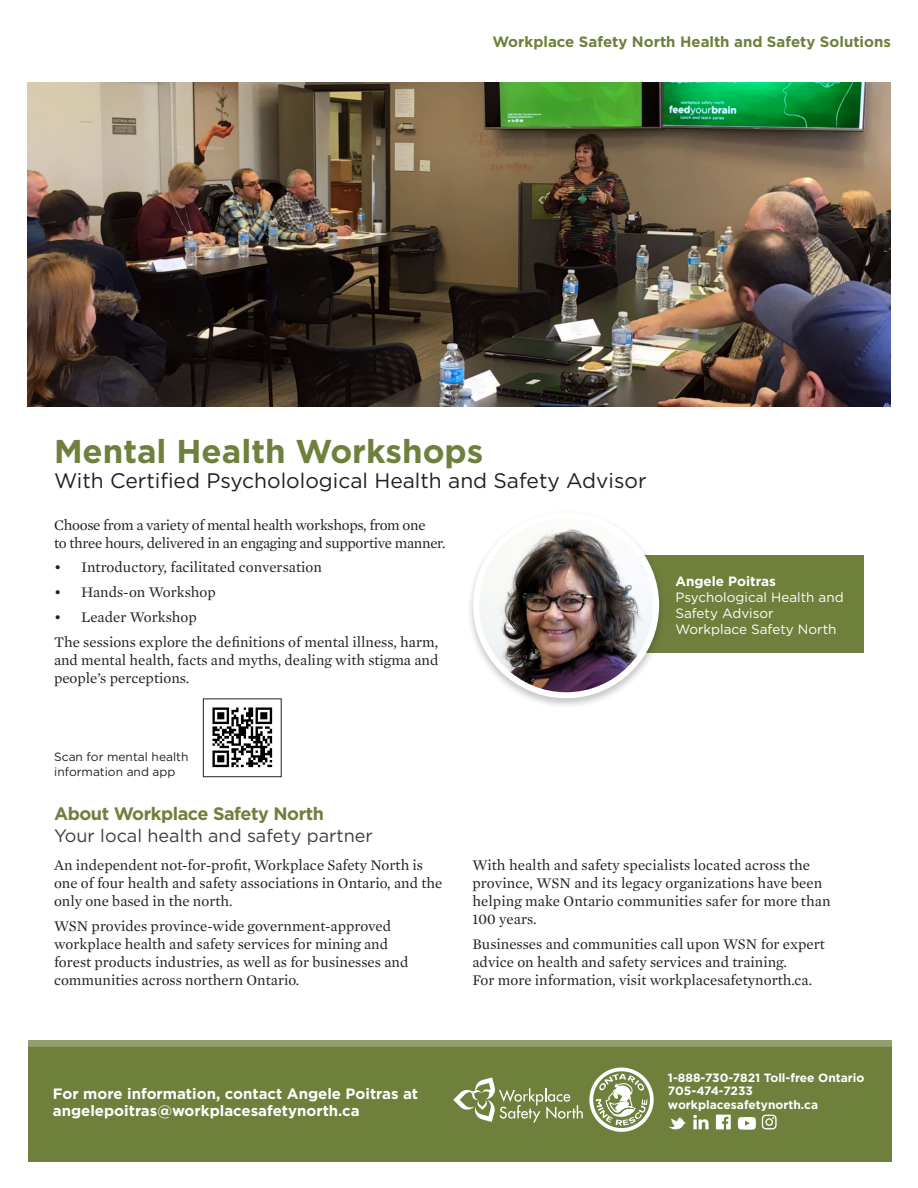
<style>
.page{position:relative;width:918px;height:1188px;background:#fff}
.page>*{position:absolute;margin:0;border:0;box-sizing:border-box;transform-origin:0 0}
.t1{font:700 33px "Gotham";color:#6f803d}
.t2{font:21px "Gotham";color:#231f20}
.t3{font:18px "Gotham";color:#3e3e3f}
.t4{font:700 18px "Gotham";letter-spacing:-.025em;color:#6f803d}
.t5{font:15px/18px "Mercury Text G1";color:#231f20}
.t6{font:15px/18px "Mercury Text G1";letter-spacing:-.02em;color:#231f20}
.t7{font:700 15px "Gotham";color:#fff}
.t8{font:700 15px "Gotham";color:#6f803d}
.t9{font:13.5px/16.2px "Gotham";color:#fff}
.t10{font:700 13.5px "Gotham";color:#fff}
.t11{font:700 12px/13.5px "Gotham";color:#fff}
.t12{font:12px/14.4px "Gotham";color:#231f20}
</style>
<div class="page">
<div style="left:554px;top:556px;width:310px;height:97px;background:#6f803d"></div>
<img style="left:27px;top:83px;width:864px;height:324px">
<div style="left:466px;top:510px;width:200px;height:200px;background:#231f20;opacity:.25"></div>
<img style="left:476px;top:515px;width:180px;height:180px;border-radius:90px">
<div style="left:473px;top:512px;width:186px;height:186px;border:6px solid #fff;border-radius:50%"></div>
<img style="left:212px;top:707px;width:61px;height:61px">
<div style="left:203px;top:698px;width:79px;height:79px;border:1px solid #231f20"></div>
<div style="left:28px;top:1040px;width:864px;height:122px;background:#6f803d"></div>
<svg style="left:28px;top:1040px;width:864px;height:7px;background:#909d6a"></svg>
<svg style="left:453px;top:1077px;width:130px;height:45px"></svg>
<svg style="left:589px;top:1068px;width:65px;height:64px"></svg>
<svg style="left:693px;top:1115px;width:16px;height:14px"></svg>
<svg style="left:668px;top:1117px;width:18px;height:13px"></svg>
<svg style="left:738px;top:1117px;width:18px;height:13px"></svg>
<svg style="left:716px;top:1115px;width:15px;height:14px"></svg>
<svg style="left:762px;top:1115px;width:15px;height:14px"></svg>
<p class="t8" style="left:492px;top:33px;width:400px">Workplace Safety North Health and Safety Solutions</p>
<p class="t1" style="left:54px;top:431px;width:431px">Mental Health Workshops</p>
<p class="t2" style="left:54px;top:468px;width:594px">With Certified Psycholological Health and Safety Advisor</p>
<p class="t6" style="left:54px;top:515px;width:393px">Choose from a variety of mental health workshops, from one<br>to three hours, delivered in an engaging and supportive manner.</p>
<p class="t5" style="left:54px;top:558px;width:269px">• Introductory, facilitated conversation</p>
<p class="t5" style="left:54px;top:583px;width:163px">• Hands-on Workshop</p>
<p class="t5" style="left:54px;top:607px;width:144px">• Leader Workshop</p>
<p class="t5" style="left:54px;top:632px;width:386px;text-align:justify">The sessions explore the definitions of mental illness, harm, and mental health, facts and myths, dealing with stigma and people’s perceptions.</p>
<p class="t12" style="left:54px;top:750px;width:136px">Scan for mental health information and app</p>
<p class="t4" style="left:54px;top:803px;width:272px">About Workplace Safety North</p>
<p class="t3" style="left:54px;top:825px;width:320px">Your local health and safety partner</p>
<p class="t10" style="left:675px;top:573px;width:102px">Angele Poitras</p>
<p class="t9" style="left:675px;top:589px;width:170px">Psychological Health and<br>Safety Advisor</p>
<p class="t9" style="left:675px;top:621px;width:163px">Workplace Safety North</p>
<p class="t5" style="left:54px;top:856px;width:390px">An independent not-for-profit, Workplace Safety North is one of four health and safety associations in Ontario, and the only one based in the north.</p>
<p class="t5" style="left:54px;top:916px;width:356px">WSN provides province-wide government-approved workplace health and safety services for mining and forest products industries, as well as for businesses and communities across northern Ontario.</p>
<p class="t5" style="left:472px;top:856px;width:360px">With health and safety specialists located across the province, WSN and its legacy organizations have been helping make Ontario communities safer for more than 100 years.</p>
<p class="t5" style="left:472px;top:934px;width:354px">Businesses and communities call upon WSN for expert advice on health and safety services and training.<br>For more information, visit workplacesafetynorth.ca.</p>
<p class="t7" style="left:53px;top:1084px;width:367px">For more information, contact Angele Poitras at</p>
<p class="t7" style="left:53px;top:1101px;width:308px">angelepoitras@workplacesafetynorth.ca</p>
<p class="t11" style="left:668px;top:1071px;width:198px">1-888-730-7821 Toll-free Ontario<br>705-474-7233 workplacesafetynorth.ca</p>
</div>
